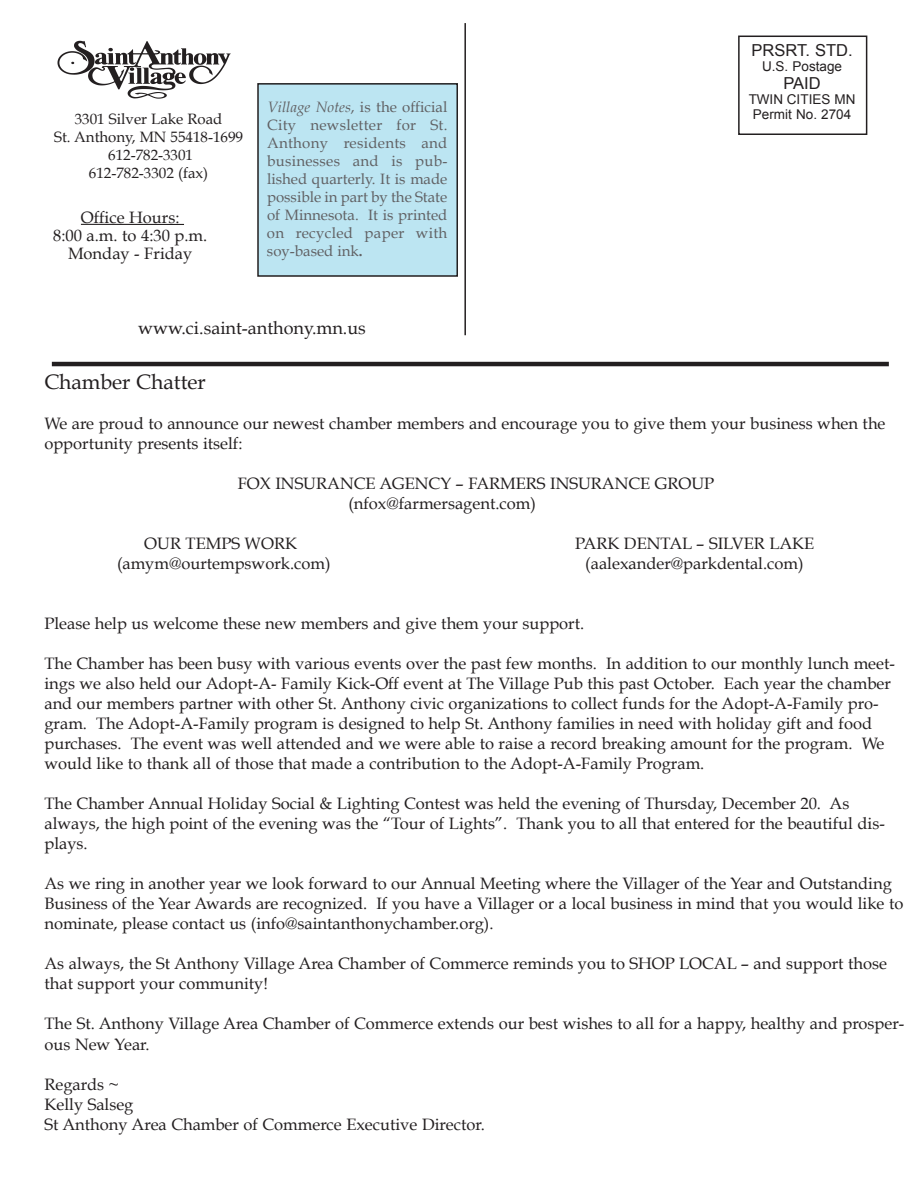
<style>
.page{position:relative;width:918px;height:1188px;background:#fff}
.page>*{position:absolute;margin:0;border:0;box-sizing:border-box;transform-origin:0 0}
.t1{font:21px "Book Antiqua";color:#231f20}
.t2{font:18px "Book Antiqua";color:#231f20}
.t3{font:16.5px/20px "Book Antiqua";color:#231f20}
.t4{font:16.5px "Arial";color:#231f20}
.t5{font:15px/18px "Book Antiqua";color:#616164;text-align:justify}
.t6{font:15px/18px "Book Antiqua";color:#231f20;text-align:center}
.t7{font:13.5px/15px "Arial";color:#231f20;text-align:center}
.s1{font-style:italic}
.s2{font-weight:700}
</style>
<div class="page">
<div style="left:258px;top:84px;width:199px;height:192px;background:#bce5f2"></div>
<div style="left:257px;top:83px;width:201px;height:194px;border:2px solid #231f20"></div>
<img style="left:57px;top:40px;width:174px;height:59px">
<div style="left:738px;top:36px;width:129px;height:99px;border:2px solid #231f20"></div>
<hr style="left:464px;top:23px;width:2px;height:312px;background:#231f20">
<hr style="left:52px;top:362px;width:837px;height:4px;background:#231f20">
<hr style="left:81px;top:224px;width:103px;height:1px;background:#231f20">
<p class="t6" style="left:54px;top:110px;width:190px">3301 Silver Lake Road<br>St. Anthony, MN 55418-1699<br>612-782-3301<br>612-782-3302 (fax)</p>
<p class="t3" style="left:53px;top:208px;width:156px;line-height:18px;text-align:center">Office Hours:<br>8:00 a.m. to 4:30 p.m.<br>Monday - Friday</p>
<p class="t5" style="left:267px;top:99px;width:182px"><span class="s1">Village Notes</span>, is the official City newsletter for St.<br>Anthony residents and businesses and is pub&shy;lished quarterly. It is made possible in part by the State of Minnesota. It is printed on recycled paper with soy-based ink<span class="s2">.</span></p>
<p class="t2" style="left:138px;top:317px;width:229px">www.ci.saint-anthony.mn.us</p>
<p class="t4" style="left:752px;top:41px;width:103px">PRSRT. STD.</p>
<p class="t7" style="left:762px;top:59px;width:81px">U.S. Postage</p>
<p class="t4" style="left:783px;top:74px;width:39px">PAID</p>
<p class="t7" style="left:749px;top:92px;width:108px">TWIN CITIES MN<br>Permit No. 2704</p>
<p class="t1" style="left:44px;top:369px;width:163px">Chamber Chatter</p>
<p class="t3" style="left:44px;top:414px;width:843px">We are proud to announce our newest chamber members and encourage you to give them your business when the opportunity presents itself:</p>
<p class="t3" style="left:348px;top:474px;width:367px;text-indent:-111px">FOX INSURANCE AGENCY – FARMERS INSURANCE GROUP (nfox@farmersagent.com)</p>
<p class="t3" style="left:144px;top:534px;width:154px">OUR TEMPS WORK</p>
<p class="t3" style="left:575px;top:534px;width:241px">PARK DENTAL – SILVER LAKE</p>
<p class="t3" style="left:117px;top:554px;width:215px">(amym@ourtempswork.com)</p>
<p class="t3" style="left:585px;top:554px;width:220px">(aalexander@parkdental.com)</p>
<p class="t3" style="left:44px;top:614px;width:541px">Please help us welcome these new members and give them your support.</p>
<p class="t3" style="left:44px;top:654px;width:852px">The Chamber has been busy with various events over the past few months. In addition to our monthly lunch meet&shy;ings we also held our Adopt-A- Family Kick-Off event at The Village Pub this past October. Each year the chamber and our members partner with other St. Anthony civic organizations to collect funds for the Adopt-A-Family pro&shy;gram. The Adopt-A-Family program is designed to help St. Anthony families in need with holiday gift and food purchases. The event was well attended and we were able to raise a record breaking amount for the program. We would like to thank all of those that made a contribution to the Adopt-A-Family Program.</p>
<p class="t3" style="left:44px;top:793px;width:842px">The Chamber Annual Holiday Social &amp; Lighting Contest was held the evening of Thursday, December 20. As always, the high point of the evening was the “Tour of Lights”. Thank you to all that entered for the beautiful dis&shy;plays.</p>
<p class="t3" style="left:44px;top:873px;width:861px">As we ring in another year we look forward to our Annual Meeting where the Villager of the Year and Outstanding<br>Business of the Year Awards are recognized. If you have a Villager or a local business in mind that you would like to nominate, please contact us (info@saintanthonychamber.org).</p>
<p class="t3" style="left:44px;top:953px;width:844px">As always, the St Anthony Village Area Chamber of Commerce reminds you to SHOP LOCAL – and support those that support your community!</p>
<p class="t3" style="left:45px;top:1013px;width:861px;line-height:21px">The St. Anthony Village Area Chamber of Commerce extends our best wishes to all for a happy, healthy and prosper&shy;ous New Year.</p>
<p class="t3" style="left:45px;top:1075px;width:442px">Regards ~<br>Kelly Salseg<br>St Anthony Area Chamber of Commerce Executive Director.</p>
</div>
